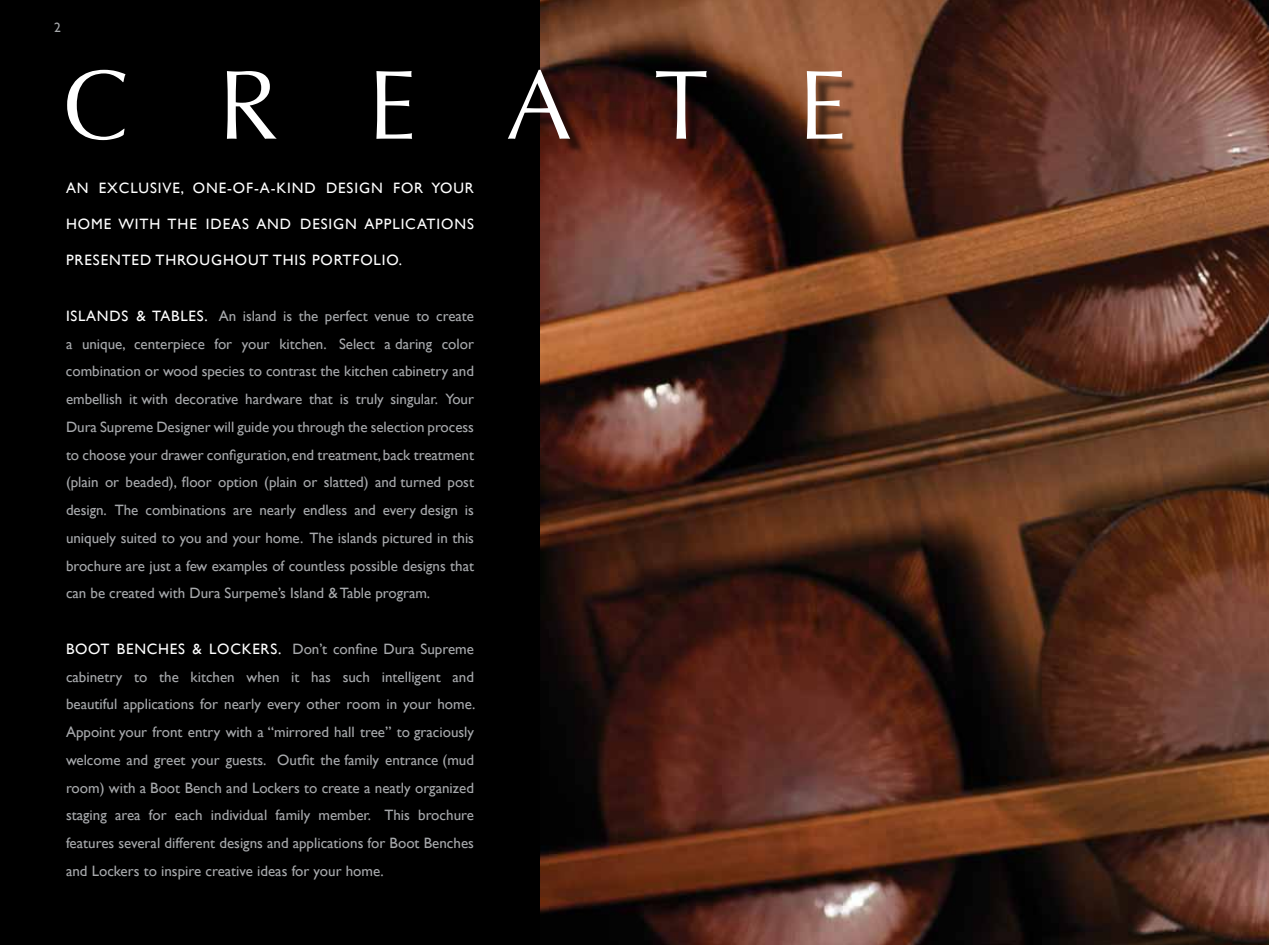
<style>
.page{position:relative;width:1269px;height:945px;background:#fff}
.page>*{position:absolute;margin:0;border:0;box-sizing:border-box;transform-origin:0 0}
.t1{font:98.7px "Optima";letter-spacing:.905em;color:#fff}
.t2{font:15px/27.8px "Gill Sans";color:#a7a9ac;text-align:justify}
.t3{font:15px "Gill Sans";letter-spacing:.06em;color:#fff}
.t4{font:13.5px "Gill Sans";color:#a7a9ac}
.s1{color:#fff}
</style>
<div class="page">
<img style="left:540px;top:0;width:729px;height:945px">
<div style="left:0;top:0;width:540px;height:945px;background:#000"></div>
<div style="left:73px;top:76px;width:785px;height:79px;background:#000;opacity:.5"></div>
<p class="t4" style="left:54px;top:19px;width:8px">2</p>
<h1 class="t1" style="left:63px;top:48px;width:786px">CREATE</h1>
<p class="t3" style="left:66px;top:179px;width:409px">AN EXCLUSIVE, ONE-OF-A-KIND DESIGN FOR YOUR</p>
<p class="t3" style="left:66px;top:215px;width:409px">HOME WITH THE IDEAS AND DESIGN APPLICATIONS</p>
<p class="t3" style="left:66px;top:251px;width:338px">PRESENTED THROUGHOUT THIS PORTFOLIO.</p>
<p class="t2" style="left:66px;top:302px;width:410px"><span class="s1">ISLANDS &amp; TABLES.</span> An island is the perfect venue to create a unique, centerpiece for your kitchen. Select a daring color combination or wood species to contrast the kitchen cabinetry and embellish it with decorative hardware that is truly singular. Your Dura Supreme Designer will guide you through the selection process to choose your drawer configuration, end treatment, back treatment (plain or beaded), floor option (plain or slatted) and turned post design. The combinations are nearly endless and every design is uniquely suited to you and your home. The islands pictured in this brochure are just a few examples of countless possible designs that can be created with Dura Surpeme’s Island &amp; Table program.</p>
<p class="t2" style="left:66px;top:635px;width:411px"><span class="s1">BOOT BENCHES &amp; LOCKERS.</span> Don’t confine Dura Supreme cabinetry to the kitchen when it has such intelligent and beautiful applications for nearly every other room in your home.<br>Appoint your front entry with a “mirrored hall tree” to graciously welcome and greet your guests. Outfit the family entrance (mud room) with a Boot Bench and Lockers to create a neatly organized staging area for each individual family member. This brochure features several different designs and applications for Boot Benches and Lockers to inspire creative ideas for your home.</p>
</div>
